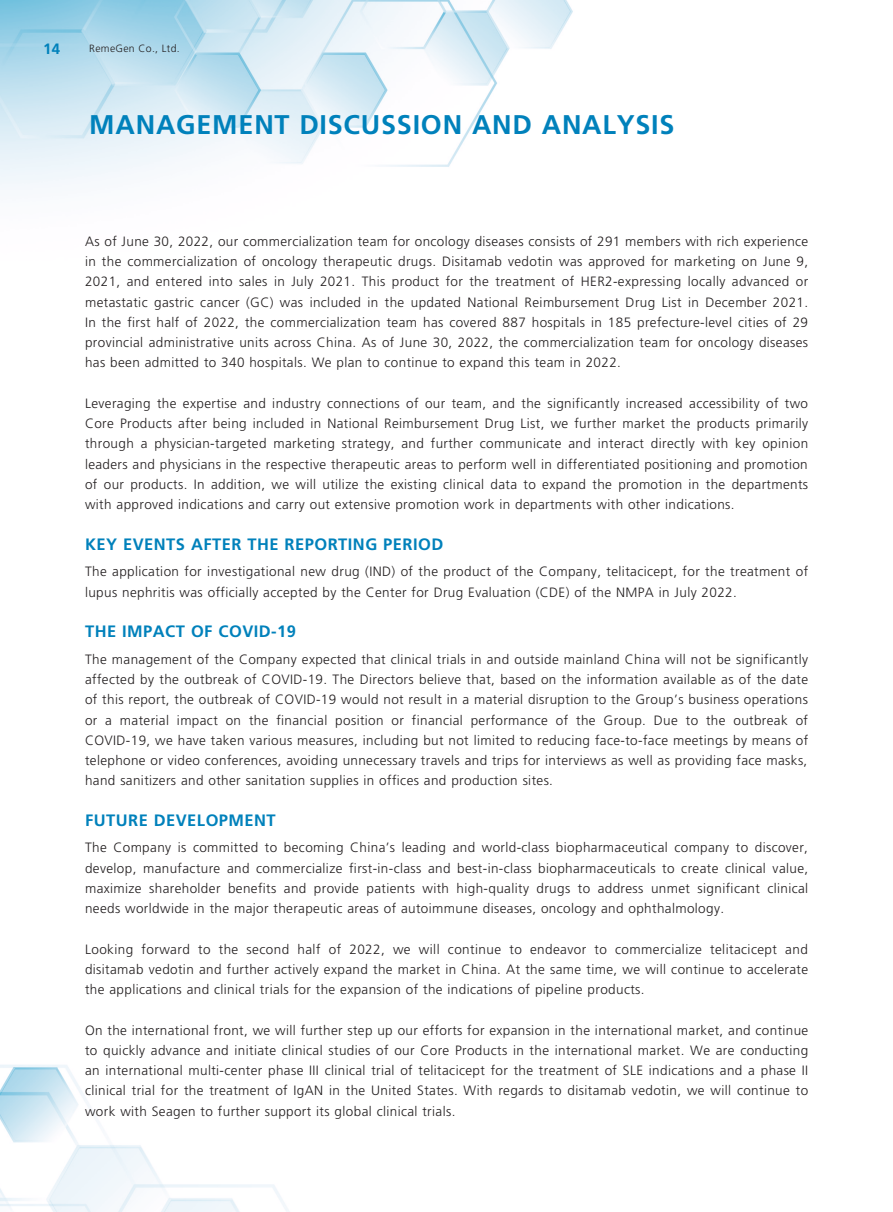
<style>
.page{position:relative;width:893px;height:1212px;background:#fff}
.page>*{position:absolute;margin:0;border:0;box-sizing:border-box;transform-origin:0 0}
.t1{font:700 27px "Frutiger LT Std";letter-spacing:.03em;color:#0081bb}
.t2{font:700 16.5px "Frutiger LT Std";letter-spacing:.03em;color:#0081bb}
.t3{font:700 15px "Frutiger LT Std";color:#0081bb}
.t4{font:300 13.5px/20.2px "Frutiger LT Std";letter-spacing:.03em;color:#231f20;text-align:justify}
.t5{font:300 10.5px "Frutiger LT Std";letter-spacing:.03em;color:#231f20}
</style>
<div class="page">
<img style="left:0;top:0;width:573px;height:1212px">
<p class="t3" style="left:43px;top:40px;width:19px">14</p>
<p class="t5" style="left:89px;top:43px;width:92px">RemeGen Co., Ltd.</p>
<h1 class="t1" style="left:89px;top:109px;width:587px">MANAGEMENT DISCUSSION AND ANALYSIS</h1>
<p class="t4" style="left:85px;top:231px;width:725px">As of June 30, 2022, our commercialization team for oncology diseases consists of 291 members with rich experience in the commercialization of oncology therapeutic drugs. Disitamab vedotin was approved for marketing on June 9, 2021, and entered into sales in July 2021. This product for the treatment of HER2-expressing locally advanced or metastatic gastric cancer (GC) was included in the updated National Reimbursement Drug List in December 2021.<br>In the first half of 2022, the commercialization team has covered 887 hospitals in 185 prefecture-level cities of 29 provincial administrative units across China. As of June 30, 2022, the commercialization team for oncology diseases has been admitted to 340 hospitals. We plan to continue to expand this team in 2022.</p>
<p class="t4" style="left:85px;top:393px;width:725px">Leveraging the expertise and industry connections of our team, and the significantly increased accessibility of two Core Products after being included in National Reimbursement Drug List, we further market the products primarily through a physician-targeted marketing strategy, and further communicate and interact directly with key opinion leaders and physicians in the respective therapeutic areas to perform well in differentiated positioning and promotion of our products. In addition, we will utilize the existing clinical data to expand the promotion in the departments with approved indications and carry out extensive promotion work in departments with other indications.</p>
<p class="t2" style="left:85px;top:534px;width:360px">KEY EVENTS AFTER THE REPORTING PERIOD</p>
<p class="t4" style="left:85px;top:562px;width:725px">The application for investigational new drug (IND) of the product of the Company, telitacicept, for the treatment of lupus nephritis was officially accepted by the Center for Drug Evaluation (CDE) of the NMPA in July 2022.</p>
<p class="t2" style="left:85px;top:622px;width:212px">THE IMPACT OF COVID-19</p>
<p class="t4" style="left:85px;top:649px;width:725px">The management of the Company expected that clinical trials in and outside mainland China will not be significantly affected by the outbreak of COVID-19. The Directors believe that, based on the information available as of the date of this report, the outbreak of COVID-19 would not result in a material disruption to the Group’s business operations or a material impact on the financial position or financial performance of the Group. Due to the outbreak of COVID-19, we have taken various measures, including but not limited to reducing face-to-face meetings by means of telephone or video conferences, avoiding unnecessary travels and trips for interviews as well as providing face masks, hand sanitizers and other sanitation supplies in offices and production sites.</p>
<p class="t2" style="left:85px;top:810px;width:192px">FUTURE DEVELOPMENT</p>
<p class="t4" style="left:85px;top:838px;width:725px">The Company is committed to becoming China’s leading and world-class biopharmaceutical company to discover, develop, manufacture and commercialize first-in-class and best-in-class biopharmaceuticals to create clinical value, maximize shareholder benefits and provide patients with high-quality drugs to address unmet significant clinical needs worldwide in the major therapeutic areas of autoimmune diseases, oncology and ophthalmology.</p>
<p class="t4" style="left:85px;top:939px;width:725px">Looking forward to the second half of 2022, we will continue to endeavor to commercialize telitacicept and disitamab vedotin and further actively expand the market in China. At the same time, we will continue to accelerate the applications and clinical trials for the expansion of the indications of pipeline products.</p>
<p class="t4" style="left:85px;top:1020px;width:725px">On the international front, we will further step up our efforts for expansion in the international market, and continue to quickly advance and initiate clinical studies of our Core Products in the international market. We are conducting an international multi-center phase III clinical trial of telitacicept for the treatment of SLE indications and a phase II clinical trial for the treatment of IgAN in the United States. With regards to disitamab vedotin, we will continue to work with Seagen to further support its global clinical trials.</p>
</div>
